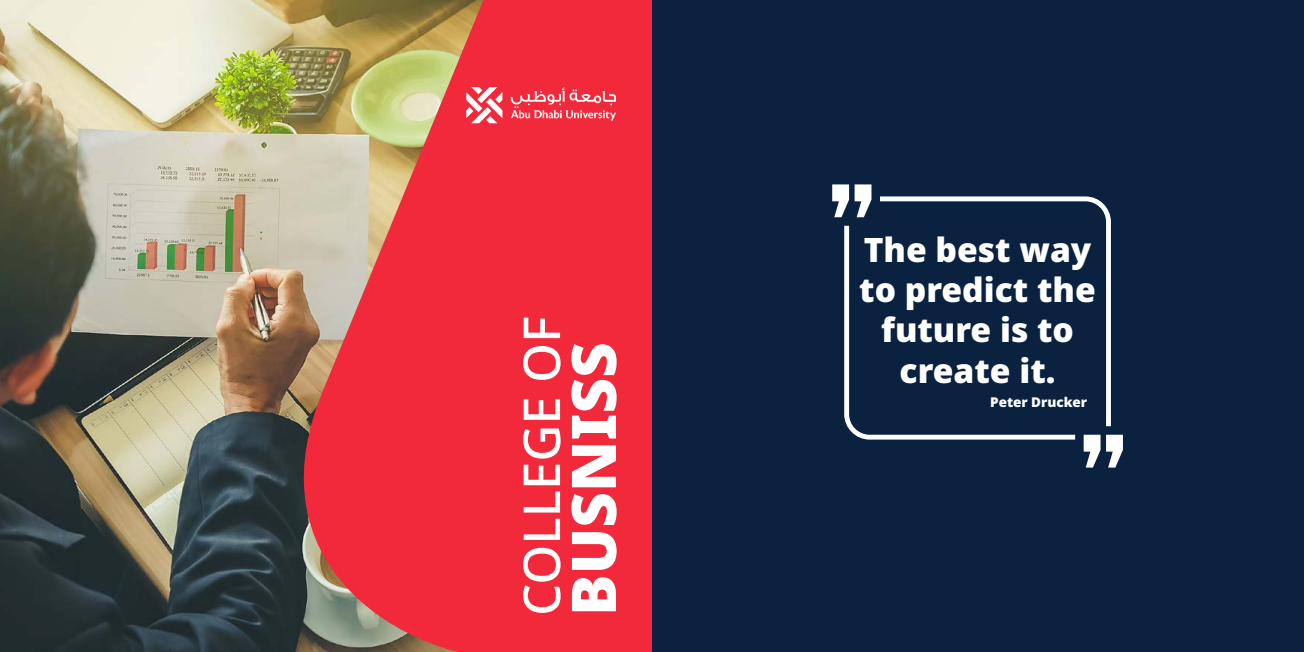
<style>
.page{position:relative;width:1304px;height:652px;background:#fff}
.page>*{position:absolute;margin:0;border:0;box-sizing:border-box;transform-origin:0 0}
.t1{font:900 61.7px "Noto Sans";color:#fff}
.t2{font:500 51px "Noto Sans";color:#fff}
.t3{font:900 33.6px/40.3px "Noto Sans";color:#fff;text-align:center}
.t4{font:900 13.5px "Noto Sans";color:#fff}
</style>
<div class="page">
<img style="left:0;top:0;width:258px;height:652px">
<div style="left:652px;top:0;width:652px;height:652px;background:#0a2240"></div>
<svg style="left:832px;top:184px;width:17px;height:33px"></svg>
<svg style="left:855px;top:184px;width:16px;height:33px"></svg>
<svg style="left:1084px;top:435px;width:39px;height:33px"></svg>
<svg style="left:880px;top:196px;width:231px;height:230px"></svg>
<svg style="left:844px;top:226px;width:231px;height:214px"></svg>
<svg style="left:258px;top:0;width:394px;height:652px;background:#d84a4a"></svg>
<svg style="left:466px;top:87px;width:36px;height:36px"></svg>
<svg style="left:510px;top:88px;width:106px;height:33px;background:#f45764"></svg>
<h2 class="t2" style="left:506px;top:616px;width:301px;rotate:-90deg">COLLEGE OF</h2>
<h1 class="t1" style="left:547px;top:616px;width:275px;rotate:-90deg">BUSNISS</h1>
<p class="t3" style="left:859px;top:229px;width:238px">The best way to predict the future is to create it.</p>
<p class="t4" style="left:990px;top:392px;width:99px">Peter Drucker</p>
</div>
